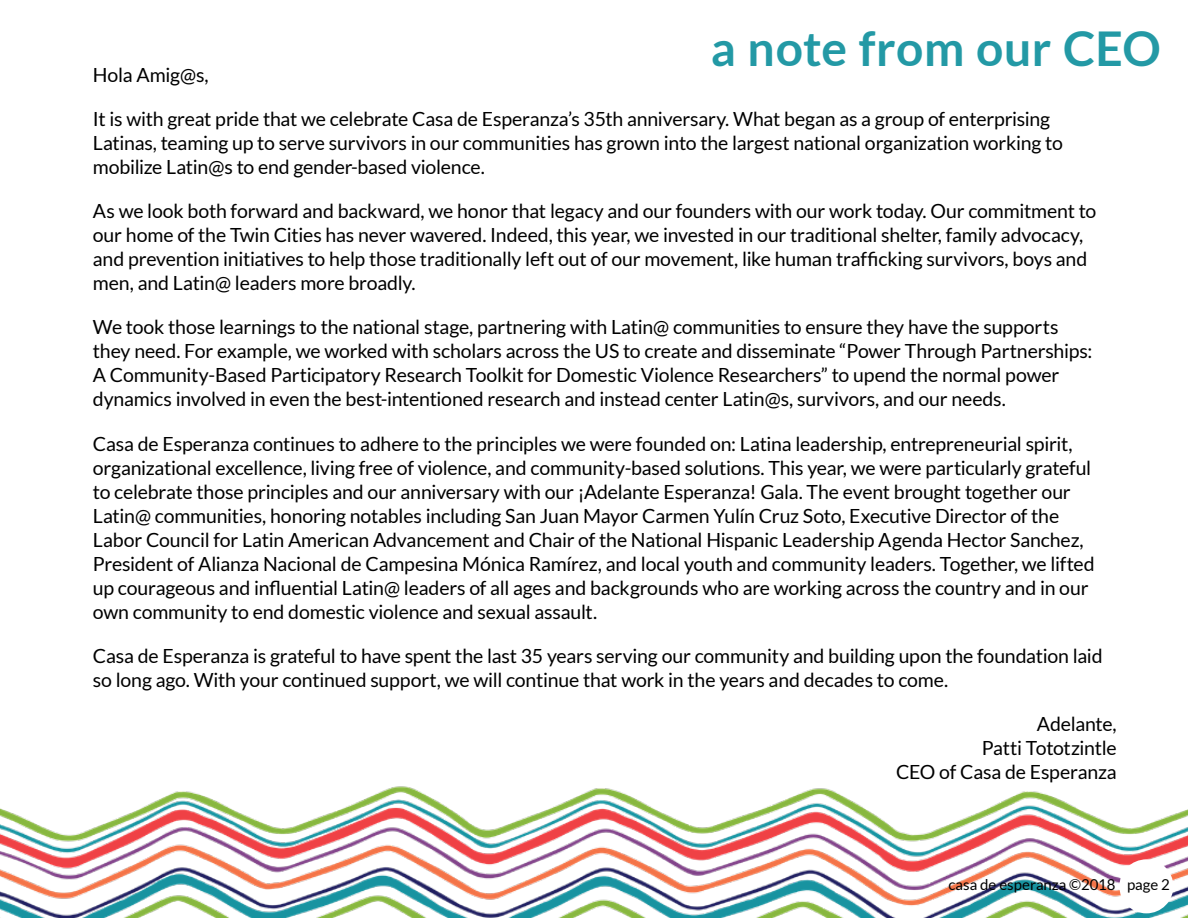
<style>
.page{position:relative;width:1188px;height:918px;background:#fff}
.page>*{position:absolute;margin:0;border:0;box-sizing:border-box;transform-origin:0 0}
.t1{font:700 48px "Lato";letter-spacing:.005em;color:#2399a5}
.t2{font:19.5px/24px "Lato";letter-spacing:-.01em;color:#000}
.t3{font:15px "Lato";color:#000}
</style>
<div class="page">
<img style="left:0;top:786px;width:1188px;height:132px">
<div style="left:1119px;top:859px;width:54px;height:54px;background:#fff;border-radius:50%"></div>
<p class="t2" style="left:93px;top:62px;width:117px">Hola Amig@s,</p>
<h1 class="t1" style="left:711px;top:21px;width:452px">a note from our CEO</h1>
<p class="t2" style="left:93px;top:107px;width:972px">It is with great pride that we celebrate Casa de Esperanza’s 35th anniversary. What began as a group of enterprising<br>Latinas, teaming up to serve survivors in our communities has grown into the largest national organization working to mobilize Latin@s to end gender-based violence.</p>
<p class="t2" style="left:93px;top:199px;width:1005px">As we look both forward and backward, we honor that legacy and our founders with our work today. Our commitment to our home of the Twin Cities has never wavered. Indeed, this year, we invested in our traditional shelter, family advocacy, and prevention initiatives to help those traditionally left out of our movement, like human trafficking survivors, boys and men, and Latin@ leaders more broadly.</p>
<p class="t2" style="left:93px;top:315px;width:1001px">We took those learnings to the national stage, partnering with Latin@ communities to ensure they have the supports they need. For example, we worked with scholars across the US to create and disseminate “Power Through Partnerships:<br>A Community-Based Participatory Research Toolkit for Domestic Violence Researchers” to upend the normal power dynamics involved in even the best-intentioned research and instead center Latin@s, survivors, and our needs.</p>
<p class="t2" style="left:93px;top:431px;width:1003px">Casa de Esperanza continues to adhere to the principles we were founded on: Latina leadership, entrepreneurial spirit, organizational excellence, living free of violence, and community-based solutions. This year, we were particularly grateful to celebrate those principles and our anniversary with our ¡Adelante Esperanza! Gala. The event brought together our Latin@ communities, honoring notables including San Juan Mayor Carmen Yulín Cruz Soto, Executive Director of the Labor Council for Latin American Advancement and Chair of the National Hispanic Leadership Agenda Hector Sanchez, President of Alianza Nacional de Campesina Mónica Ramírez, and local youth and community leaders. Together, we lifted up courageous and influential Latin@ leaders of all ages and backgrounds who are working across the country and in our own community to end domestic violence and sexual assault.</p>
<p class="t2" style="left:93px;top:644px;width:1011px">Casa de Esperanza is grateful to have spent the last 35 years serving our community and building upon the foundation laid so long ago. With your continued support, we will continue that work in the years and decades to come.</p>
<p class="t2" style="left:896px;top:712px;width:222px;text-align:right">Adelante,<br>Patti Tototzintle<br>CEO of Casa de Esperanza</p>
<p class="t3" style="left:948px;top:876px;width:223px">casa de esperanza ©2018 page 2</p>
</div>
